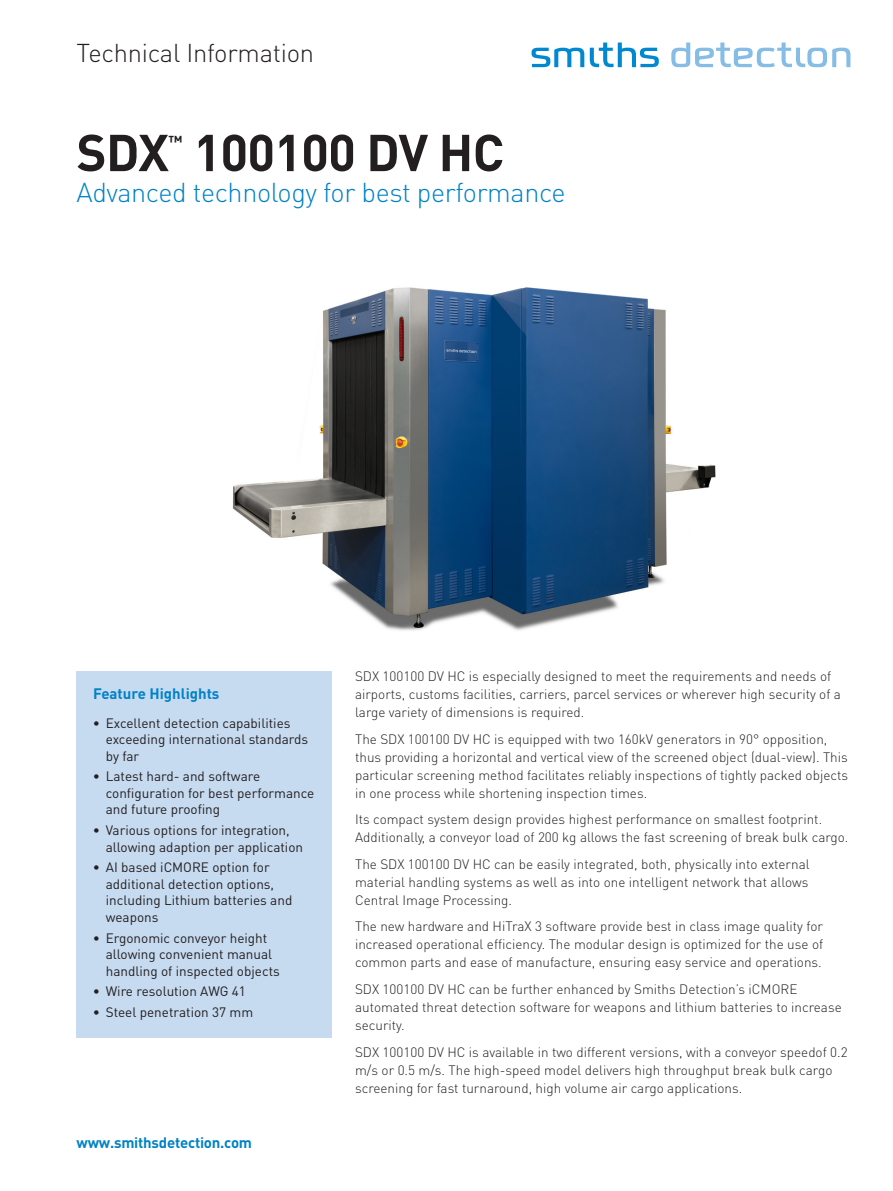
<style>
.page{position:relative;width:893px;height:1191px;background:#fff}
.page>*{position:absolute;margin:0;border:0;box-sizing:border-box;transform-origin:0 0}
.t1{font:700 51px "DIN Pro";letter-spacing:-.015em;color:#231f20}
.t2{font:300 27px "DIN Pro";letter-spacing:-.015em;color:#0082c7}
.t3{font:300 25.5px "DIN Pro";letter-spacing:-.01em;color:#231f20}
.t4{font:700 15.6px "DIN Pro";color:#231f20}
.t5{font:700 15px "DIN Pro";letter-spacing:-.015em;color:#0082c7}
.t6{font:300 13.5px/18px "DIN Pro";color:#231f20}
.t7{font:13.5px/16.5px "DIN Pro";color:#231f20}
.s1{font-weight:700}
</style>
<div class="page">
<svg style="left:532px;top:48px;width:52px;height:19px"></svg>
<svg style="left:590px;top:43px;width:69px;height:24px"></svg>
<svg style="left:671px;top:43px;width:179px;height:24px"></svg>
<img style="left:232px;top:287px;width:484px;height:344px">
<div style="left:77px;top:671px;width:255px;height:366px;background:#c6daf0"></div>
<h3 class="t3" style="left:77px;top:35px;width:239px">Technical Information</h3>
<h1 class="t1" style="left:77px;top:118px;width:94px">SDX</h1>
<p class="t4" style="left:168px;top:131px;width:16px">™</p>
<h1 class="t1" style="left:194px;top:118px;width:312px">100100 DV HC</h1>
<h2 class="t2" style="left:77px;top:174px;width:491px">Advanced technology for best performance</h2>
<p class="t5" style="left:93px;top:683px;width:128px">Feature Highlights</p>
<p class="t7" style="left:106px;top:714px;width:204px;text-indent:-13px"><span class="s1">•</span> Excellent detection capabilities exceeding international standards by far</p>
<p class="t7" style="left:106px;top:767px;width:210px;text-indent:-13px"><span class="s1">•</span> Latest hard- and software configuration for best performance and future proofing</p>
<p class="t7" style="left:106px;top:821px;width:199px;text-indent:-13px"><span class="s1">•</span> Various options for integration, allowing adaption per application</p>
<p class="t7" style="left:106px;top:858px;width:188px;text-indent:-13px"><span class="s1">•</span> AI based iCMORE option for additional detection options, including Lithium batteries and weapons</p>
<p class="t7" style="left:106px;top:929px;width:176px;text-indent:-13px"><span class="s1">•</span> Ergonomic conveyor height allowing convenient manual handling of inspected objects</p>
<p class="t7" style="left:93px;top:982px;width:154px"><span class="s1">•</span> Wire resolution AWG 41</p>
<p class="t7" style="left:93px;top:1003px;width:162px"><span class="s1">•</span> Steel penetration 37 mm</p>
<p class="t5" style="left:77px;top:1131px;width:177px">www.smithsdetection.com</p>
<p class="t6" style="left:355px;top:667px;width:487px">SDX 100100 DV HC is especially designed to meet the requirements and needs of airports, customs facilities, carriers, parcel services or wherever high security of a large variety of dimensions is required.</p>
<p class="t6" style="left:355px;top:729px;width:495px">The SDX 100100 DV HC is equipped with two 160kV generators in 90° opposition, thus providing a horizontal and vertical view of the screened object (dual-view). This particular screening method facilitates reliably inspections of tightly packed objects in one process while shortening inspection times.</p>
<p class="t6" style="left:355px;top:810px;width:495px">Its compact system design provides highest performance on smallest footprint.<br>Additionally, a conveyor load of 200 kg allows the fast screening of break bulk cargo.</p>
<p class="t6" style="left:355px;top:854px;width:456px;text-align:justify">The SDX 100100 DV HC can be easily integrated, both, physically into external material handling systems as well as into one intelligent network that allows Central Image Processing.</p>
<p class="t6" style="left:355px;top:917px;width:470px;text-align:justify">The new hardware and HiTraX 3 software provide best in class image quality for increased operational efficiency. The modular design is optimized for the use of common parts and ease of manufacture, ensuring easy service and operations.</p>
<p class="t6" style="left:355px;top:979px;width:488px">SDX 100100 DV HC can be further enhanced by Smiths Detection’s iCMORE automated threat detection software for weapons and lithium batteries to increase security.</p>
<p class="t6" style="left:355px;top:1042px;width:494px">SDX 100100 DV HC is available in two different versions, with a conveyor speedof 0.2 m/s or 0.5 m/s. The high-speed model delivers high throughput break bulk cargo screening for fast turnaround, high volume air cargo applications.</p>
</div>
